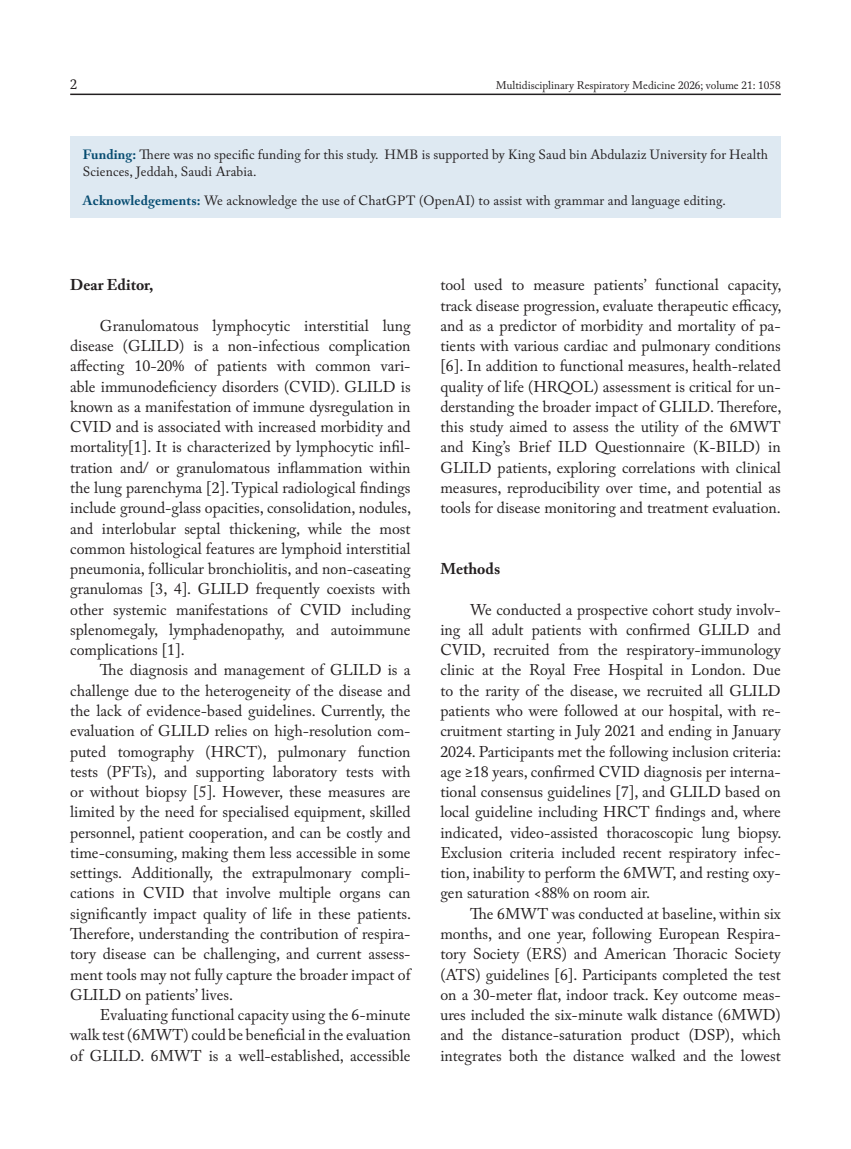
<style>
.page{position:relative;width:851px;height:1149px;background:#fff}
.page>*{position:absolute;margin:0;border:0;box-sizing:border-box;transform-origin:0 0}
.t1{font:15.75px/20.2px "Mattioli 1885";color:#231f20;text-align:justify}
.t2{font:700 15.75px "Mattioli 1885";color:#231f20}
.t3{font:14.25px "Mattioli 1885";color:#231f20}
.t4{font:13.5px/16.5px "Mattioli 1885";letter-spacing:.01em;color:#231f20}
.t5{font:11.25px "Mattioli 1885";color:#231f20}
.s1{font-weight:700;color:#054b70}
</style>
<div class="page">
<hr style="left:70px;top:94px;width:710px;height:1px;background:#231f20">
<div style="left:70px;top:136px;width:710px;height:81px;background:#dee9f2"></div>
<p class="t3" style="left:70px;top:76px;width:9px">2</p>
<p class="t5" style="left:495px;top:79px;width:286px">Multidisciplinary Respiratory Medicine 2026; volume 21: 1058</p>
<p class="t4" style="left:83px;top:146px;width:686px"><span class="s1">Funding:</span> There was no specific funding for this study. HMB is supported by King Saud bin Abdulaziz University for Health<br>Sciences, Jeddah, Saudi Arabia.</p>
<p class="t4" style="left:83px;top:192px;width:644px"><span class="s1">Acknowledgements:</span> We acknowledge the use of ChatGPT (OpenAI) to assist with grammar and language editing.</p>
<p class="t2" style="left:70px;top:275px;width:85px">Dear Editor,</p>
<p class="t1" style="left:70px;top:315px;width:342px;text-indent:30px">Granulomatous lymphocytic interstitial lung disease (GLILD) is a non-infectious complication affecting 10-20% of patients with common vari&shy;able immunodeficiency disorders (CVID). GLILD is known as a manifestation of immune dysregulation in CVID and is associated with increased morbidity and mortality[1]. It is characterized by lymphocytic infil&shy;tration and/ or granulomatous inflammation within the lung parenchyma [2]. Typical radiological findings include ground-glass opacities, consolidation, nodules, and interlobular septal thickening, while the most common histological features are lymphoid interstitial pneumonia, follicular bronchiolitis, and non-caseating granulomas [3, 4]. GLILD frequently coexists with other systemic manifestations of CVID including splenomegaly, lymphadenopathy, and autoimmune complications [1].</p>
<p class="t1" style="left:70px;top:660px;width:342px;text-indent:30px">The diagnosis and management of GLILD is a challenge due to the heterogeneity of the disease and the lack of evidence-based guidelines. Currently, the evaluation of GLILD relies on high-resolution com&shy;puted tomography (HRCT), pulmonary function tests (PFTs), and supporting laboratory tests with or without biopsy [5]. However, these measures are limited by the need for specialised equipment, skilled personnel, patient cooperation, and can be costly and time-consuming, making them less accessible in some settings. Additionally, the extrapulmonary compli&shy;cations in CVID that involve multiple organs can significantly impact quality of life in these patients.<br>Therefore, understanding the contribution of respira&shy;tory disease can be challenging, and current assess&shy;ment tools may not fully capture the broader impact of GLILD on patients’ lives.</p>
<p class="t1" style="left:70px;top:1004px;width:342px;text-indent:30px">Evaluating functional capacity using the 6-minute walk test (6MWT) could be beneficial in the evaluation of GLILD. 6MWT is a well-established, accessible</p>
<p class="t1" style="left:440px;top:275px;width:342px">tool used to measure patients’ functional capacity, track disease progression, evaluate therapeutic efficacy, and as a predictor of morbidity and mortality of pa&shy;tients with various cardiac and pulmonary conditions [6]. In addition to functional measures, health-related quality of life (HRQOL) assessment is critical for un&shy;derstanding the broader impact of GLILD. Therefore, this study aimed to assess the utility of the 6MWT and King’s Brief ILD Questionnaire (K-BILD) in GLILD patients, exploring correlations with clinical measures, reproducibility over time, and potential as tools for disease monitoring and treatment evaluation.</p>
<p class="t2" style="left:440px;top:559px;width:61px">Methods</p>
<p class="t1" style="left:440px;top:599px;width:342px;text-indent:30px">We conducted a prospective cohort study involv&shy;ing all adult patients with confirmed GLILD and CVID, recruited from the respiratory-immunology clinic at the Royal Free Hospital in London. Due to the rarity of the disease, we recruited all GLILD patients who were followed at our hospital, with re&shy;cruitment starting in July 2021 and ending in January 2024. Participants met the following inclusion criteria: age ≥18 years, confirmed CVID diagnosis per interna&shy;tional consensus guidelines [7], and GLILD based on local guideline including HRCT findings and, where indicated, video-assisted thoracoscopic lung biopsy.<br>Exclusion criteria included recent respiratory infec&shy;tion, inability to perform the 6MWT, and resting oxy&shy;gen saturation &lt;88% on room air.</p>
<p class="t1" style="left:440px;top:903px;width:342px;text-indent:30px">The 6MWT was conducted at baseline, within six months, and one year, following European Respira&shy;tory Society (ERS) and American Thoracic Society (ATS) guidelines [6]. Participants completed the test on a 30-meter flat, indoor track. Key outcome meas&shy;ures included the six-minute walk distance (6MWD) and the distance-saturation product (DSP), which integrates both the distance walked and the lowest</p>
</div>
